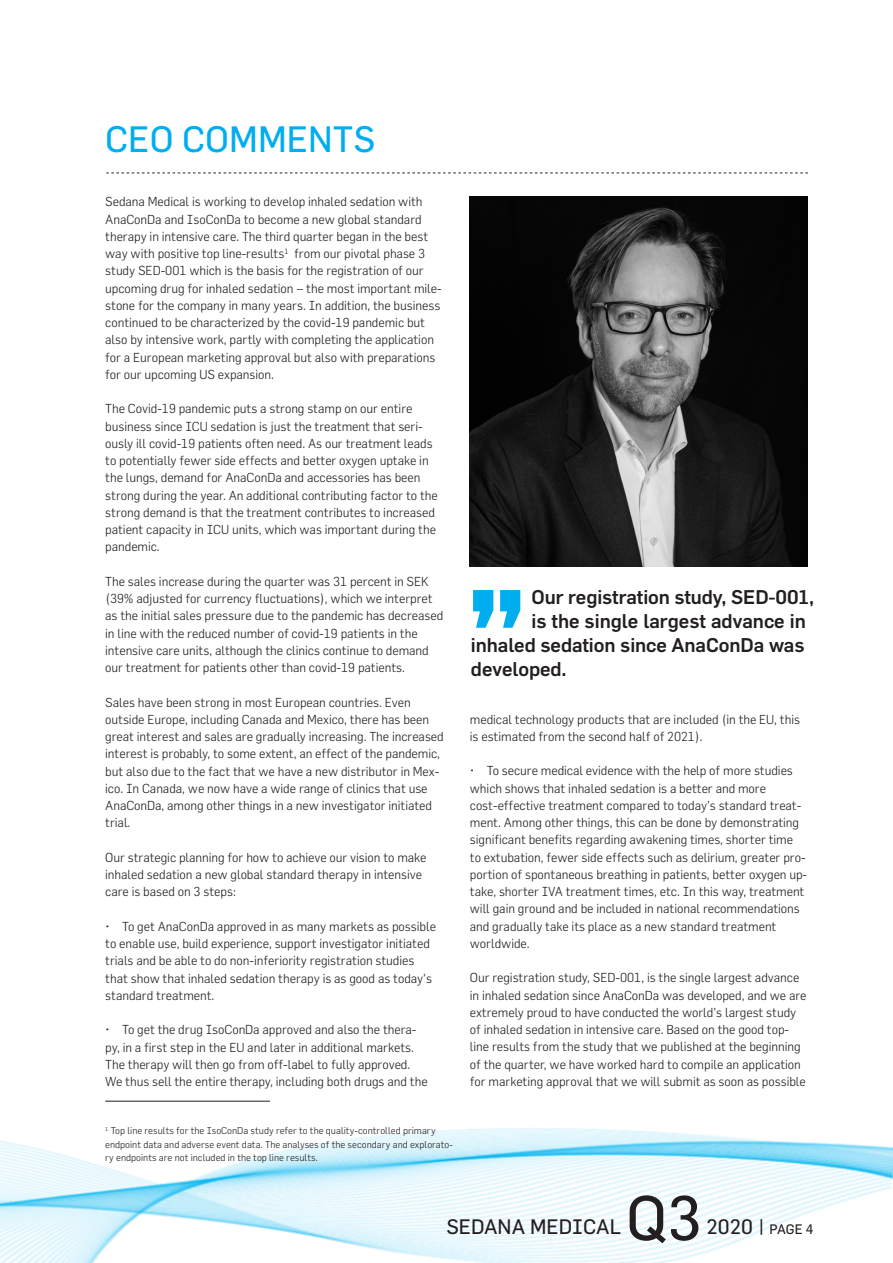
<style>
.page{position:relative;width:893px;height:1263px;background:#fff}
.page>*{position:absolute;margin:0;border:0;box-sizing:border-box;transform-origin:0 0}
.t1{font:61.5px "Flama";color:#231f20}
.t2{font:36px "Flama";color:#00aeef}
.t3{font:20.55px "Flama";color:#231f20}
.Citat{font:500 19.5px/24px "Flama";letter-spacing:-.005em;color:#231f20}
.t4{font:300 12.75px/17.2px "Flama";letter-spacing:-.005em;color:#231f20}
.t5{font:300 9.75px/13.5px "Flama";color:#231f20}
.s1{font-size:13.5px}
</style>
<div class="page">
<img style="left:0;top:1100px;width:893px;height:163px">
<svg style="left:473px;top:590px;width:47px;height:38px"></svg>
<svg style="left:106px;top:173px;width:702px;height:1px"></svg>
<img style="left:470px;top:197px;width:338px;height:370px">
<hr style="left:105px;top:1101px;width:165px;height:1px;background:#231f20">
<p class="t2" style="left:105px;top:117px;width:272px">CEO COMMENTS</p>
<p class="t4" style="left:105px;top:193px;width:338px">Sedana Medical is working to develop inhaled sedation with AnaConDa and IsoConDa to become a new global standard therapy in intensive care. The third quarter began in the best way with positive top line-results<sup>1</sup> from our pivotal phase 3 study SED-001 which is the basis for the registration of our upcoming drug for inhaled sedation – the most important mile&shy;stone for the company in many years. In addition, the business continued to be characterized by the covid-19 pandemic but also by intensive work, partly with completing the application for a European marketing approval but also with preparations for our upcoming US expansion.</p>
<p class="t4" style="left:105px;top:400px;width:334px">The Covid-19 pandemic puts a strong stamp on our entire business since ICU sedation is just the treatment that seri&shy;ously ill covid-19 patients often need. As our treatment leads to potentially fewer side effects and better oxygen uptake in the lungs, demand for AnaConDa and accessories has been strong during the year. An additional contributing factor to the strong demand is that the treatment contributes to increased patient capacity in ICU units, which was important during the pandemic.</p>
<p class="t4" style="left:105px;top:572px;width:340px">The sales increase during the quarter was 31 percent in SEK (39% adjusted for currency fluctuations), which we interpret as the initial sales pressure due to the pandemic has decreased in line with the reduced number of covid-19 patients in the intensive care units, although the clinics continue to demand our treatment for patients other than covid-19 patients.</p>
<p class="t4" style="left:105px;top:693px;width:340px">Sales have been strong in most European countries. Even outside Europe, including Canada and Mexico, there has been great interest and sales are gradually increasing. The increased interest is probably, to some extent, an effect of the pandemic, but also due to the fact that we have a new distributor in Mex&shy;ico. In Canada, we now have a wide range of clinics that use AnaConDa, among other things in a new investigator initiated trial.</p>
<p class="t4" style="left:105px;top:848px;width:323px">Our strategic planning for how to achieve our vision to make inhaled sedation a new global standard therapy in intensive care is based on 3 steps:</p>
<p class="t4" style="left:105px;top:917px;width:332px">• To get AnaConDa approved in as many markets as possible to enable use, build experience, support investigator initiated trials and be able to do non-inferiority registration studies that show that inhaled sedation therapy is as good as today’s standard treatment.</p>
<p class="t4" style="left:105px;top:1021px;width:324px">• To get the drug IsoConDa approved and also the thera&shy;py, in a first step in the EU and later in additional markets.<br>The therapy will then go from off-label to fully approved.<br>We thus sell the entire therapy, including both drugs and the</p>
<p class="t5" style="left:105px;top:1124px;width:349px"><sup>1</sup> Top line results for the IsoConDa study refer to the quality-controlled primary endpoint data and adverse event data. The analyses of the secondary and explorato&shy;ry endpoints are not included in the top line results.</p>
<p class="Citat" style="left:531px;top:584px;width:284px">Our registration study, SED-001, is the single largest advance in</p>
<p class="Citat" style="left:471px;top:632px;width:335px">inhaled sedation since AnaConDa was developed.</p>
<p class="t4" style="left:470px;top:710px;width:332px">medical technology products that are included (in the EU, this is estimated from the second half of 2021).</p>
<p class="t4" style="left:470px;top:762px;width:325px">• To secure medical evidence with the help of more studies</p>
<p class="t4" style="left:470px;top:779px;width:298px">which shows that inhaled sedation is a better and more</p>
<p class="t4" style="left:470px;top:796px;width:339px">cost-effective treatment compared to today’s standard treat&shy;ment. Among other things, this can be done by demonstrating significant benefits regarding awakening times, shorter time to extubation, fewer side effects such as delirium, greater pro&shy;portion of spontaneous breathing in patients, better oxygen up&shy;take, shorter IVA treatment times, etc. In this way, treatment will gain ground and be included in national recommendations and gradually take its place as a new standard treatment worldwide.</p>
<p class="t4" style="left:470px;top:969px;width:338px">Our registration study, SED-001, is the single largest advance in inhaled sedation since AnaConDa was developed, and we are extremely proud to have conducted the world’s largest study of inhaled sedation in intensive care. Based on the good top&shy;line results from the study that we published at the beginning of the quarter, we have worked hard to compile an application for marketing approval that we will submit as soon as possible</p>
<h3 class="t3" style="left:446px;top:1214px;width:176px">SEDANA MEDICAL</h3>
<h1 class="t1" style="left:626px;top:1181px;width:77px">Q3</h1>
<h3 class="t3" style="left:707px;top:1214px;width:109px">2020 | <span class="s1">PAGE 4</span></h3>
</div>
